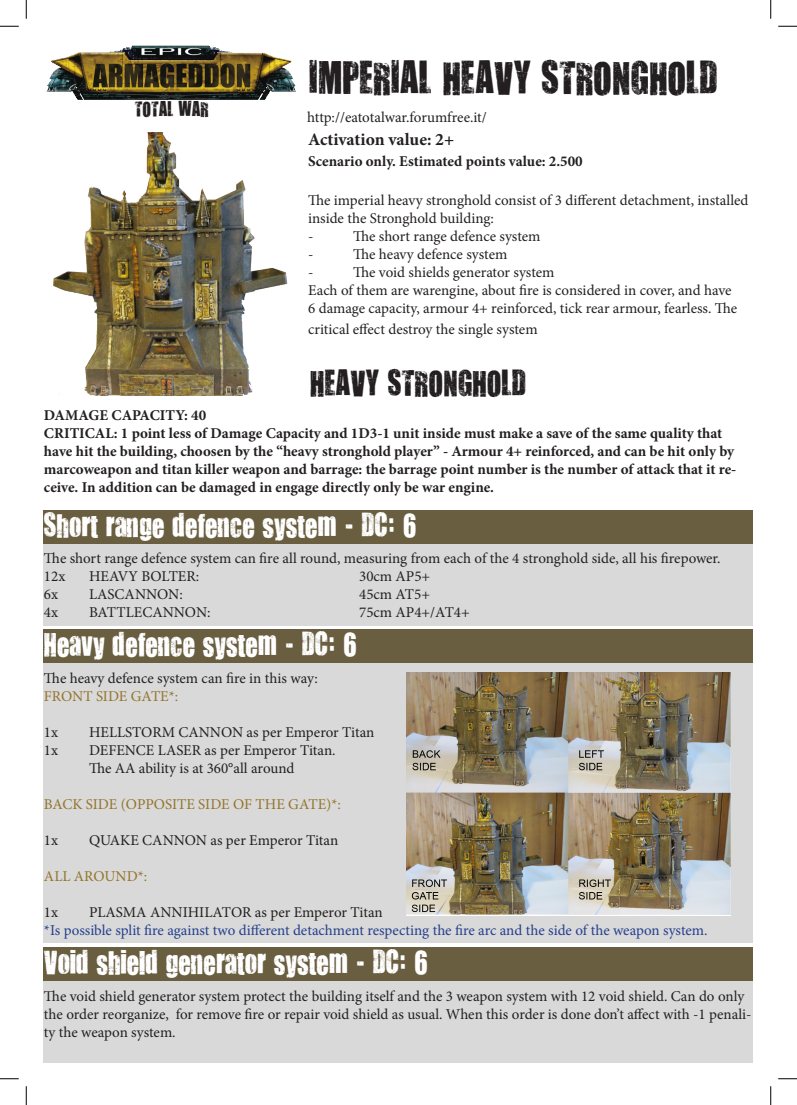
<style>
.page{position:relative;width:797px;height:1105px;background:#fff}
.page>*{position:absolute;margin:0;border:0;box-sizing:border-box;transform-origin:0 0}
.t1{font:38.25px "You Are Loved";color:#231f20}
.t2{font:30px "You Are Loved";color:#231f20}
.t3{font:27.5px "You Are Loved";color:#fff}
.t4{font:700 17.5px "Minion Pro";color:#231f20}
.t5{font:17.5px "You Are Loved";color:#231f20}
.t6{font:15px/18px "Minion Pro";color:#231f20}
.t7{font:700 15px/18px "Minion Pro";color:#231f20}
.t8{font:15px "Minion Pro";color:#253f8e}
.t9{font:15px "Minion Pro";color:#95732c}
</style>
<div class="page">
<img style="left:46px;top:45px;width:250px;height:56px">
<img style="left:53px;top:133px;width:235px;height:262px">
<div style="left:44px;top:510px;width:709px;height:115px;background:#d8d9d8"></div>
<div style="left:44px;top:510px;width:709px;height:34px;background:#6a5e40"></div>
<div style="left:44px;top:629px;width:709px;height:314px;background:#d8d9d8"></div>
<div style="left:44px;top:629px;width:709px;height:34px;background:#6a5e40"></div>
<img style="left:406px;top:672px;width:324px;height:243px">
<div style="left:44px;top:948px;width:709px;height:115px;background:#d8d9d8"></div>
<div style="left:44px;top:948px;width:709px;height:33px;background:#6a5e40"></div>
<svg style="left:0;top:25px;width:19px;height:2px"></svg>
<svg style="left:778px;top:25px;width:19px;height:2px"></svg>
<svg style="left:0;top:1078px;width:19px;height:1px"></svg>
<svg style="left:778px;top:1078px;width:19px;height:1px"></svg>
<svg style="left:25px;top:0;width:2px;height:19px"></svg>
<svg style="left:25px;top:1086px;width:2px;height:19px"></svg>
<svg style="left:770px;top:0;width:1px;height:19px"></svg>
<svg style="left:770px;top:1086px;width:1px;height:19px"></svg>
<p class="t5" style="left:135px;top:97px;width:75px">TOTAL WAR</p>
<p class="t1" style="left:309px;top:52px;width:410px">IMPERIAL HEAVY STRONGHOLD</p>
<p class="t6" style="left:307px;top:108px;width:181px">http://eatotalwar.forumfree.it/</p>
<p class="t4" style="left:308px;top:127px;width:147px">Activation value: 2+</p>
<p class="t7" style="left:308px;top:152px;width:276px">Scenario only. Estimated points value: 2.500</p>
<p class="t6" style="left:308px;top:192px;width:442px">The imperial heavy stronghold consist of 3 different detachment, installed inside the Stronghold building:</p>
<p class="t6" style="left:308px;top:228px;width:7px">-</p>
<p class="t6" style="left:353px;top:228px;width:189px">The short range defence system</p>
<p class="t6" style="left:308px;top:246px;width:7px">-</p>
<p class="t6" style="left:353px;top:246px;width:156px">The heavy defence system</p>
<p class="t6" style="left:308px;top:264px;width:7px">-</p>
<p class="t6" style="left:353px;top:264px;width:203px">The void shields generator system</p>
<p class="t6" style="left:308px;top:282px;width:430px">Each of them are warengine, about fire is considered in cover, and have<br>6 damage capacity, armour 4+ reinforced, tick rear armour, fearless. The</p>
<p class="t6" style="left:308px;top:321px;width:231px">critical effect destroy the single system</p>
<p class="t2" style="left:310px;top:362px;width:217px">HEAVY STRONGHOLD</p>
<p class="t7" style="left:44px;top:406px;width:164px">DAMAGE CAPACITY: 40</p>
<p class="t7" style="left:44px;top:424px;width:694px">CRITICAL: 1 point less of Damage Capacity and 1D3-1 unit inside must make a save of the same quality that have hit the building, choosen by the “heavy stronghold player” - Armour 4+ reinforced, and can be hit only by marcoweapon and titan killer weapon and barrage: the barrage point number is the number of attack that it re&shy;ceive. In addition can be damaged in engage directly only be war engine.</p>
<p class="t3" style="left:44px;top:506px;width:373px">Short range defence system - DC: 6</p>
<p class="t6" style="left:44px;top:550px;width:678px">The short range defence system can fire all round, measuring from each of the 4 stronghold side, all his firepower.</p>
<p class="t6" style="left:44px;top:568px;width:23px">12x</p>
<p class="t6" style="left:89px;top:568px;width:112px">HEAVY BOLTER:</p>
<p class="t6" style="left:359px;top:568px;width:73px">30cm AP5+</p>
<p class="t6" style="left:44px;top:586px;width:16px">6x</p>
<p class="t6" style="left:89px;top:586px;width:95px">LASCANNON:</p>
<p class="t6" style="left:359px;top:586px;width:72px">45cm AT5+</p>
<p class="t6" style="left:44px;top:604px;width:16px">4x</p>
<p class="t6" style="left:89px;top:604px;width:123px">BATTLECANNON:</p>
<p class="t6" style="left:359px;top:604px;width:112px">75cm AP4+/AT4+</p>
<p class="t3" style="left:44px;top:626px;width:314px">Heavy defence system - DC: 6</p>
<p class="t6" style="left:44px;top:669px;width:275px">The heavy defence system can fire in this way:</p>
<p class="t9" style="left:44px;top:686px;width:136px">FRONT SIDE GATE*:</p>
<p class="t6" style="left:44px;top:723px;width:16px">1x</p>
<p class="t6" style="left:89px;top:723px;width:287px">HELLSTORM CANNON as per Emperor Titan</p>
<p class="t6" style="left:44px;top:741px;width:16px">1x</p>
<p class="t6" style="left:89px;top:741px;width:248px">DEFENCE LASER as per Emperor Titan.<br>The AA ability is at 360°all around</p>
<p class="t9" style="left:44px;top:794px;width:298px">BACK SIDE (OPPOSITE SIDE OF THE GATE)*:</p>
<p class="t6" style="left:44px;top:831px;width:16px">1x</p>
<p class="t6" style="left:89px;top:831px;width:251px">QUAKE CANNON as per Emperor Titan</p>
<p class="t9" style="left:44px;top:866px;width:105px">ALL AROUND*:</p>
<p class="t6" style="left:44px;top:903px;width:16px">1x</p>
<p class="t6" style="left:89px;top:903px;width:295px">PLASMA ANNIHILATOR as per Emperor Titan</p>
<p class="t8" style="left:44px;top:920px;width:665px">*Is possible split fire against two different detachment respecting the fire arc and the side of the weapon system.</p>
<p class="t3" style="left:44px;top:944px;width:294px">Short range def nce system</p>
<p class="t3" style="left:44px;top:944px;width:385px">Void shield generator system - DC: 6</p>
<p class="t6" style="left:44px;top:987px;width:709px">The void shield generator system protect the building itself and the 3 weapon system with 12 void shield. Can do only the order reorganize, for remove fire or repair void shield as usual. When this order is done don’t affect with -1 penali&shy;ty the weapon system.</p>
</div>
